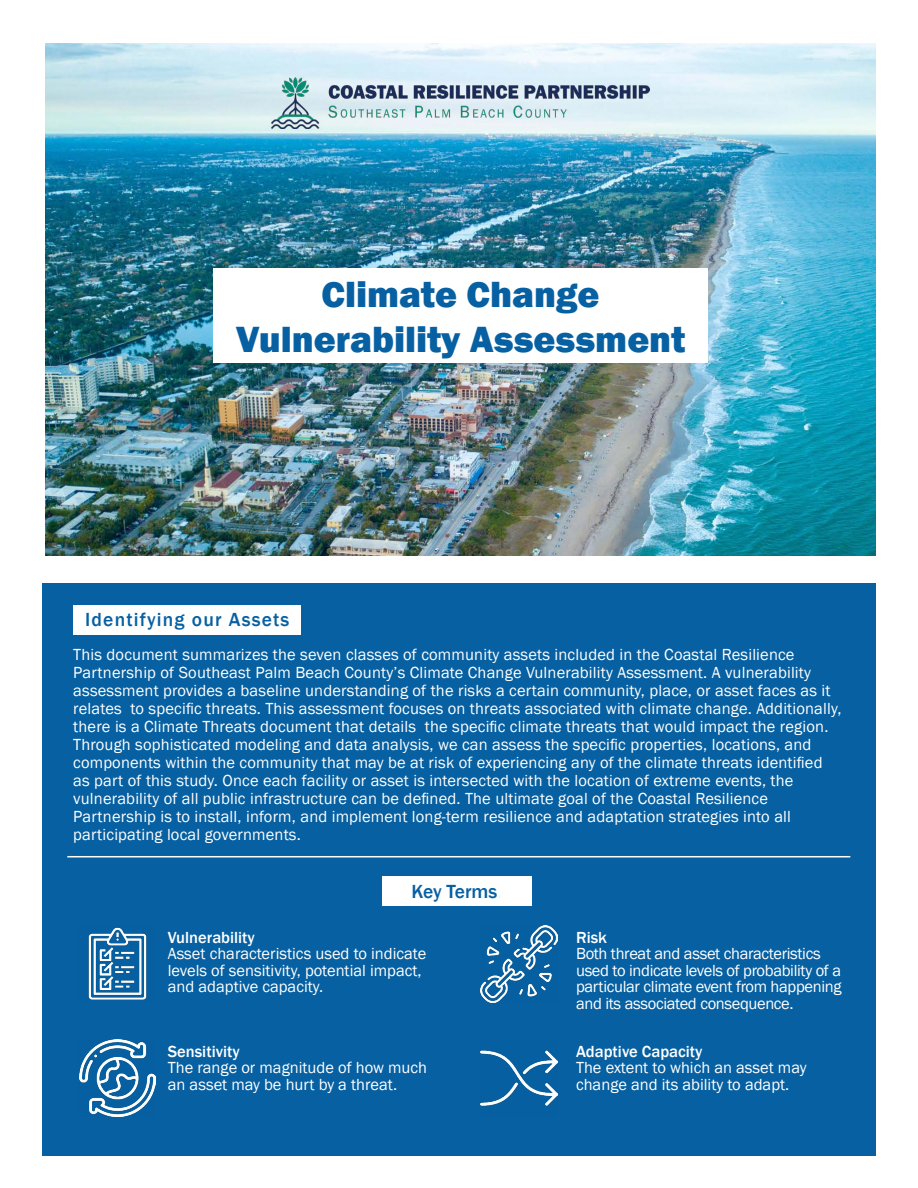
<style>
.page{position:relative;width:918px;height:1188px;background:#fff}
.page>*{position:absolute;margin:0;border:0;box-sizing:border-box;transform-origin:0 0}
.t1{font:800 37.5px/45px "Franklin Gothic";color:#0660a2;text-align:center}
.Topic_Header{font:500 19.5px "Franklin Gothic";letter-spacing:.06em;color:#0660a2}
.Topic_Header-2{font:500 19.5px "Franklin Gothic";letter-spacing:-.01em;color:#0660a2}
.t2{font:16.5px/18px "Franklin Gothic";letter-spacing:.01em;color:#fff}
.t3{font:16.5px/16.5px "Franklin Gothic";letter-spacing:-.02em;color:#fff}
.t4{font:500 16.5px "Franklin Gothic";color:#fff}
.s1{color:#f6f6f6}
.s2{font-weight:500}
.s3{font-weight:500;color:#0660a2}
.s4{color:#0660a2}
</style>
<div class="page">
<div style="left:42px;top:583px;width:834px;height:573px;background:#0660a2"></div>
<div style="left:382px;top:877px;width:149px;height:29px;background:#fff"></div>
<img style="left:88px;top:927px;width:59px;height:73px">
<img style="left:480px;top:926px;width:77px;height:77px">
<hr style="left:67px;top:856px;width:783px;height:1px;background:#fff">
<div style="left:73px;top:605px;width:228px;height:29px;background:#fff"></div>
<img style="left:80px;top:1040px;width:76px;height:76px">
<img style="left:480px;top:1050px;width:77px;height:56px">
<img style="left:45px;top:43px;width:831px;height:512px">
<div style="left:213px;top:268px;width:495px;height:95px;background:#fff"></div>
<div style="left:271px;top:76px;width:379px;height:54px;background:#f6f6f6;opacity:.34"></div>
<img style="left:271px;top:78px;width:379px;height:50px">
<h1 class="t1" style="left:236px;top:272px;width:451px">Climate Change<br>Vulnerability Assessment</h1>
<h4 class="Topic_Header" style="left:85px;top:608px;width:206px">Identifying our Assets</h4>
<p class="t2" style="left:73px;top:646px;width:770px">This document summarizes the seven classes of community assets included in the Coastal Resilience Partnership of Southeast Palm Beach County’s Climate Change Vulnerability Assessment. A vulnerability assessment provides a baseline understanding of the risks a certain community, place, or asset faces as it relates to specific threats. This assessment focuses on threats associated with climate change. Additionally, there is a Climate Threats document that details the specific climate threats that would impact the region.<br>Through sophisticated modeling and data analysis, we can assess the specific properties, locations, and components within the community that may be at risk of experiencing any of the climate threats identified as part of this study. Once each facility or asset is intersected with the location of extreme events, the vulnerability of all public infrastructure can be defined. The ultimate goal of the Coastal Resilience Partnership is to install, inform, and implement long-term resilience and adaptation strategies into all participating local governments.</p>
<h4 class="Topic_Header-2" style="left:412px;top:879px;width:92px">Key Terms<span class="s1">.</span></h4>
<p class="t2" style="left:168px;top:929px;width:260px;line-height:16.5px"><span class="s2">Vulnerability</span><span class="s3">.<br></span>Asset characteristics used to indicate levels of sensitivity, potential impact, and adaptive capacity.</p>
<p class="t3" style="left:576px;top:929px;width:267px"><span class="s2">Risk</span><span class="s3">.<br></span>Both threat and asset characteristics used to indicate levels of probability of a particular climate event from happening and its associated consequence.</p>
<p class="t4" style="left:168px;top:1041px;width:77px">Sensitivity<span class="s4">.</span></p>
<p class="t2" style="left:168px;top:1060px;width:261px;line-height:16.5px">The range or magnitude of how much an asset may be hurt by a threat.</p>
<p class="t4" style="left:576px;top:1041px;width:131px">Adaptive Capacity<span class="s4">.</span></p>
<p class="t2" style="left:576px;top:1060px;width:232px;line-height:16.5px">The extent to which an asset may change and its ability to adapt.</p>
</div>
